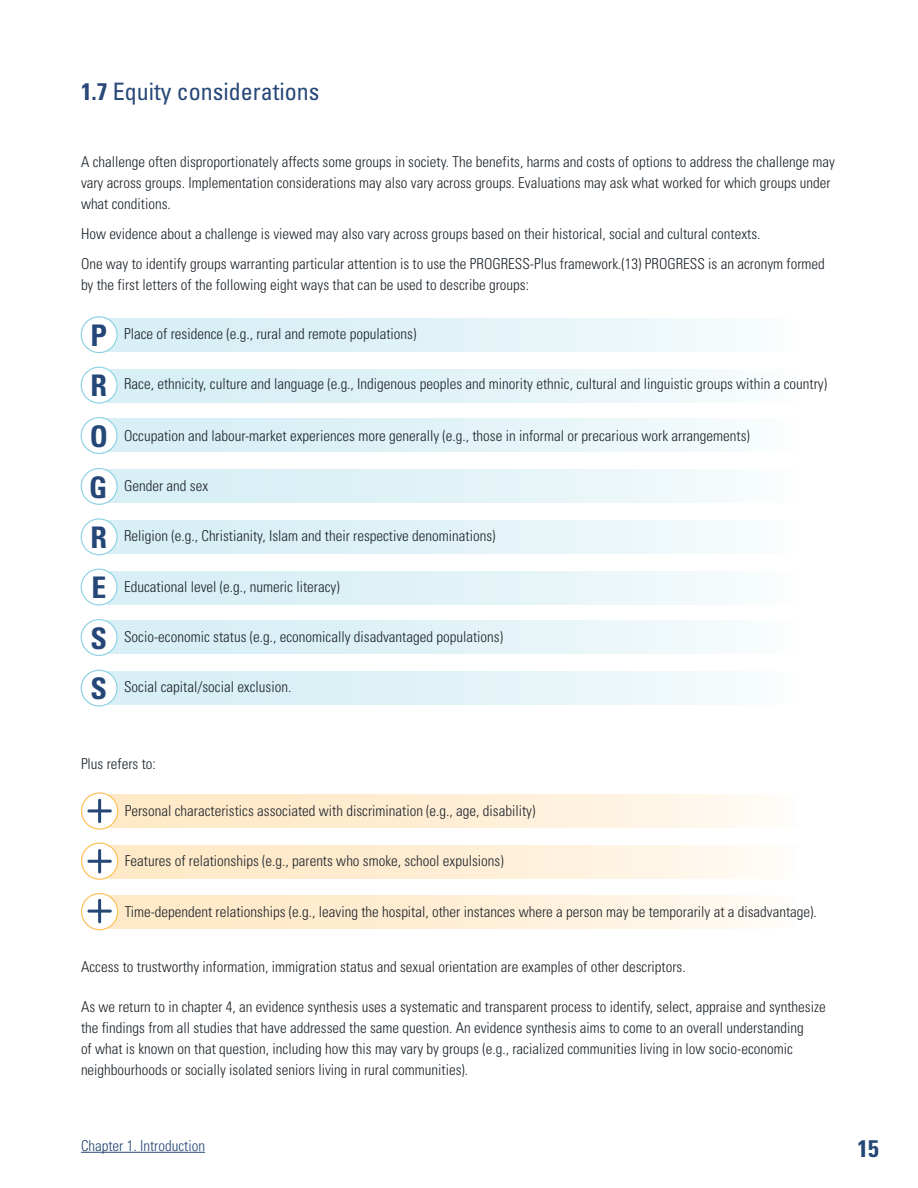
<style>
.page{position:relative;width:918px;height:1188px;background:#fff}
.page>*{position:absolute;margin:0;border:0;box-sizing:border-box;transform-origin:0 0}
.t1{font:700 condensed 29.7px/51px "Univers";color:#244777}
.t2{font:condensed 24px "Univers LT Std";color:#264778}
.t3{font:700 condensed 24px "Univers";color:#254776}
.t4{font:300 condensed 15px/21px "Univers";color:#1e252b}
.t5{font:300 condensed 15px "Univers";color:#254776}
.s1{font-family:"Univers";font-weight:700}
.s2{font-weight:700;font-size:29.7px;color:#244777}
</style>
<div class="page">
<hr style="left:81px;top:1152px;width:124px;height:1px;background:#254776">
<svg style="left:106px;top:318px;width:12px;height:33px"></svg>
<svg style="left:106px;top:369px;width:12px;height:33px"></svg>
<svg style="left:106px;top:419px;width:12px;height:33px"></svg>
<svg style="left:106px;top:470px;width:12px;height:33px"></svg>
<svg style="left:106px;top:520px;width:12px;height:33px"></svg>
<svg style="left:106px;top:571px;width:12px;height:33px"></svg>
<svg style="left:106px;top:621px;width:12px;height:33px"></svg>
<svg style="left:108px;top:672px;width:10px;height:32px"></svg>
<div style="left:81px;top:569px;width:36px;height:36px;background:#fff;border-radius:50%"></div>
<div style="left:81px;top:569px;width:37px;height:37px;border:1px solid #8dd2e4;border-radius:50%"></div>
<div style="left:81px;top:620px;width:36px;height:35px;background:#fff;border-radius:50%"></div>
<div style="left:81px;top:619px;width:37px;height:37px;border:1px solid #8dd2e4;border-radius:50%"></div>
<div style="left:81px;top:670px;width:36px;height:36px;background:#fff;border-radius:50%"></div>
<div style="left:81px;top:670px;width:37px;height:37px;border:1px solid #8dd2e4;border-radius:50%"></div>
<div style="left:81px;top:317px;width:36px;height:36px;background:#fff;border-radius:50%"></div>
<div style="left:81px;top:316px;width:37px;height:37px;border:1px solid #8dd2e4;border-radius:50%"></div>
<div style="left:81px;top:469px;width:36px;height:35px;background:#fff;border-radius:50%"></div>
<div style="left:81px;top:468px;width:37px;height:37px;border:1px solid #8dd2e4;border-radius:50%"></div>
<div style="left:81px;top:367px;width:36px;height:36px;background:#fff;border-radius:50%"></div>
<div style="left:81px;top:367px;width:37px;height:37px;border:1px solid #8dd2e4;border-radius:50%"></div>
<div style="left:81px;top:418px;width:36px;height:35px;background:#fff;border-radius:50%"></div>
<div style="left:81px;top:417px;width:37px;height:37px;border:1px solid #8dd2e4;border-radius:50%"></div>
<div style="left:81px;top:519px;width:36px;height:36px;background:#fff;border-radius:50%"></div>
<div style="left:81px;top:518px;width:37px;height:37px;border:1px solid #8dd2e4;border-radius:50%"></div>
<div style="left:81px;top:792px;width:37px;height:38px;border:1px solid #fec057;border-radius:50%"></div>
<svg style="left:82px;top:843px;width:36px;height:36px"></svg>
<div style="left:81px;top:842px;width:37px;height:38px;border:1px solid #fec057;border-radius:50%"></div>
<div style="left:81px;top:893px;width:37px;height:37px;border:1px solid #fec057;border-radius:50%"></div>
<svg style="left:85px;top:795px;width:33px;height:33px"></svg>
<svg style="left:85px;top:845px;width:33px;height:33px"></svg>
<svg style="left:85px;top:895px;width:33px;height:33px"></svg>
<h2 class="t2" style="left:81px;top:76px;width:240px"><span class="s1">1.7</span> Equity considerations</h2>
<p class="t4" style="left:81px;top:151px;width:755px">A challenge often disproportionately affects some groups in society. The benefits, harms and costs of options to address the challenge may vary across groups. Implementation considerations may also vary across groups. Evaluations may ask what worked for which groups under what conditions.</p>
<p class="t4" style="left:81px;top:218px;width:745px;line-height:30px">How evidence about a challenge is viewed may also vary across groups based on their historical, social and cultural contexts.<br>One way to identify groups warranting particular attention is to use the PROGRESS-Plus framework.(13) PROGRESS is an acronym formed</p>
<p class="t4" style="left:81px;top:274px;width:450px">by the first letters of the following eight ways that can be used to describe groups:</p>
<p class="t4" style="left:91px;top:323px;width:327px"><span class="s2">P</span> Place of residence (e.g., rural and remote populations)</p>
<h1 class="t1" style="left:90px;top:360px;width:20px">R<br>O</h1>
<p class="t4" style="left:124px;top:374px;width:704px">Race, ethnicity, culture and language (e.g., Indigenous peoples and minority ethnic, cultural and linguistic groups within a country)</p>
<p class="t4" style="left:124px;top:425px;width:627px">Occupation and labour-market experiences more generally (e.g., those in informal or precarious work arrangements)</p>
<p class="t4" style="left:89px;top:475px;width:121px"><span class="s2">G</span> Gender and sex</p>
<p class="t4" style="left:91px;top:525px;width:407px"><span class="s2">R</span> Religion (e.g., Christianity, Islam and their respective denominations)</p>
<p class="t4" style="left:91px;top:576px;width:250px"><span class="s2">E</span> Educational level (e.g., numeric literacy)</p>
<h1 class="t1" style="left:91px;top:613px;width:18px">S</h1>
<p class="t4" style="left:91px;top:676px;width:202px"><span class="s2">S</span> Social capital/social exclusion.</p>
<p class="t4" style="left:124px;top:626px;width:380px">Socio-economic status (e.g., economically disadvantaged populations)</p>
<p class="t4" style="left:81px;top:753px;width:76px">Plus refers to:</p>
<p class="t4" style="left:125px;top:800px;width:412px">Personal characteristics associated with discrimination (e.g., age, disability)</p>
<p class="t4" style="left:125px;top:850px;width:380px">Features of relationships (e.g., parents who smoke, school expulsions)</p>
<p class="t4" style="left:125px;top:901px;width:694px">Time-dependent relationships (e.g., leaving the hospital, other instances where a person may be temporarily at a disadvantage).</p>
<p class="t4" style="left:81px;top:956px;width:606px">Access to trustworthy information, immigration status and sexual orientation are examples of other descriptors.</p>
<p class="t4" style="left:81px;top:996px;width:746px">As we return to in chapter 4, an evidence synthesis uses a systematic and transparent process to identify, select, appraise and synthesize the findings from all studies that have addressed the same question. An evidence synthesis aims to come to an overall understanding<br>of what is known on that question, including how this may vary by groups (e.g., racialized communities living in low socio-economic neighbourhoods or socially isolated seniors living in rural communities).</p>
<p class="t5" style="left:81px;top:1136px;width:126px">Chapter 1. Introduction</p>
<h2 class="t3" style="left:858px;top:1134px;width:23px">15</h2>
</div>
